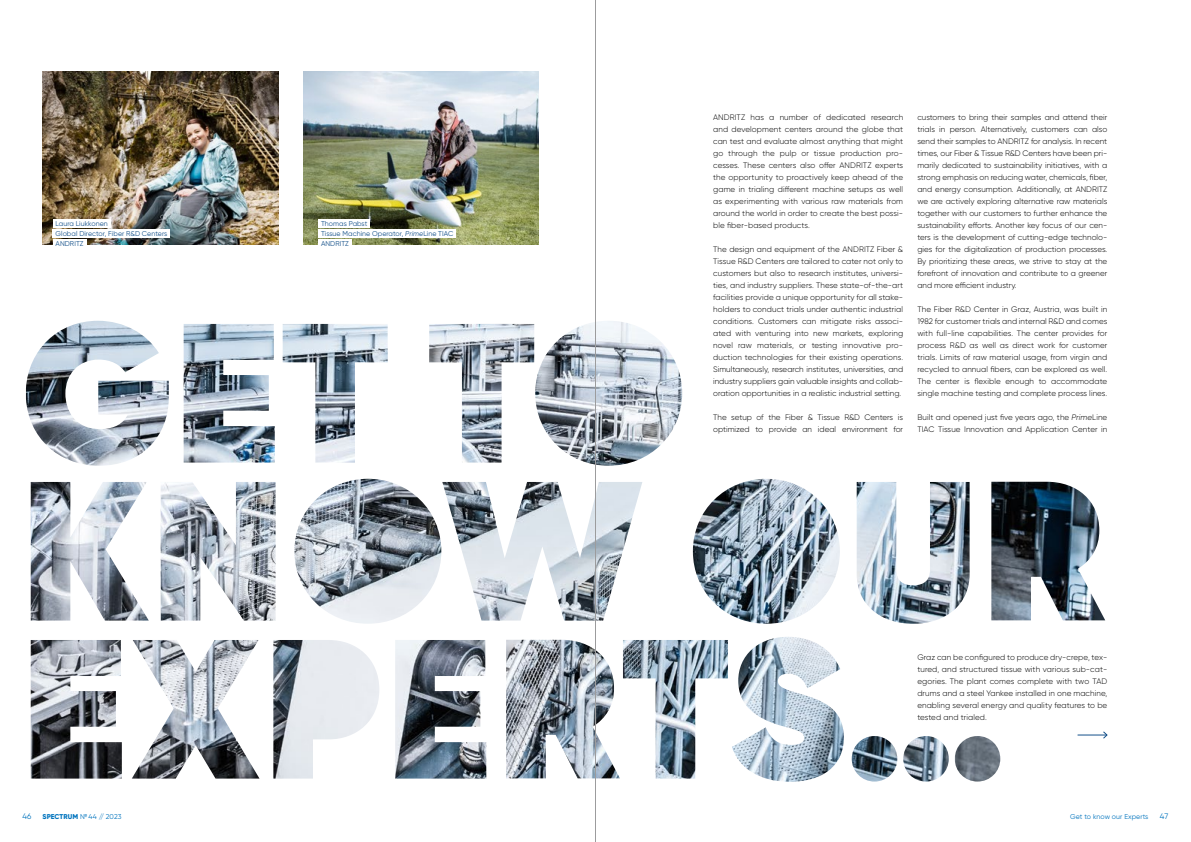
<style>
.page{position:relative;width:1191px;height:842px;background:#fff}
.page>*{position:absolute;margin:0;border:0;box-sizing:border-box;transform-origin:0 0}
.t1{font:300 8px/12px "Gilroy";color:#000;text-align:justify}
.t2{font:8px "Gilroy";color:#0074be}
.t3{font:7px/10px "Gilroy";letter-spacing:.01em;color:#15518a}
.t4{font:7px "Gilroy";letter-spacing:.01em;color:#0074be}
.s1{font-style:italic}
.s2{font-weight:800}
</style>
<div class="page">
<img style="left:26px;top:321px;width:1079px;height:461px">
<hr style="left:1077px;top:735px;width:30px;height:1px;background:#15518a">
<svg style="left:1102px;top:731px;width:5px;height:8px"></svg>
<img style="left:43px;top:72px;width:235px;height:172px">
<img style="left:303px;top:72px;width:236px;height:172px">
<div style="left:53px;top:219px;width:58px;height:9px;background:#fff"></div>
<div style="left:53px;top:229px;width:117px;height:9px;background:#fff"></div>
<div style="left:53px;top:239px;width:33px;height:9px;background:#fff"></div>
<div style="left:318px;top:219px;width:52px;height:9px;background:#fff"></div>
<div style="left:318px;top:229px;width:138px;height:9px;background:#fff"></div>
<div style="left:318px;top:239px;width:34px;height:9px;background:#fff"></div>
<hr style="left:595px;top:0;width:1px;height:842px;background:#9c9c9d">
<p class="t3" style="left:56px;top:218px;width:113px">Laura Liukkonen<br>Global Director, Fiber R&amp;D Centers<br>ANDRITZ</p>
<p class="t3" style="left:321px;top:218px;width:134px">Thomas Pabst<br>Tissue Machine Operator, <span class="s1">Prime</span>Line TIAC<br>ANDRITZ</p>
<p class="t1" style="left:713px;top:111px;width:191px">ANDRITZ has a number of dedicated research and development centers around the globe that can test and evaluate almost anything that might go through the pulp or tissue production pro&shy;cesses. These centers also offer ANDRITZ experts the opportunity to proactively keep ahead of the game in trialing different machine setups as well as experimenting with various raw materials from around the world in order to create the best possi&shy;ble fiber-based products.</p>
<p class="t1" style="left:713px;top:243px;width:191px">The design and equipment of the ANDRITZ Fiber &amp; Tissue R&amp;D Centers are tailored to cater not only to customers but also to research institutes, universi&shy;ties, and industry suppliers. These state-of-the-art facilities provide a unique opportunity for all stake&shy;holders to conduct trials under authentic industrial conditions. Customers can mitigate risks associ&shy;ated with venturing into new markets, exploring novel raw materials, or testing innovative pro&shy;duction technologies for their existing operations.<br>Simultaneously, research institutes, universities, and industry suppliers gain valuable insights and collab&shy;oration opportunities in a realistic industrial setting.</p>
<p class="t1" style="left:713px;top:411px;width:191px">The setup of the Fiber &amp; Tissue R&amp;D Centers is optimized to provide an ideal environment for</p>
<p class="t1" style="left:917px;top:111px;width:191px">customers to bring their samples and attend their trials in person. Alternatively, customers can also send their samples to ANDRITZ for analysis. In recent times, our Fiber &amp; Tissue R&amp;D Centers have been pri&shy;marily dedicated to sustainability initiatives, with a strong emphasis on reducing water, chemicals, fiber, and energy consumption. Additionally, at ANDRITZ we are actively exploring alternative raw materials together with our customers to further enhance the sustainability efforts. Another key focus of our cen&shy;ters is the development of cutting-edge technolo&shy;gies for the digitalization of production processes.<br>By prioritizing these areas, we strive to stay at the forefront of innovation and contribute to a greener and more efficient industry.</p>
<p class="t1" style="left:917px;top:303px;width:191px">The Fiber R&amp;D Center in Graz, Austria, was built in 1982 for customer trials and internal R&amp;D and comes with full-line capabilities. The center provides for process R&amp;D as well as direct work for customer trials. Limits of raw material usage, from virgin and recycled to annual fibers, can be explored as well.<br>The center is flexible enough to accommodate single machine testing and complete process lines.</p>
<p class="t1" style="left:917px;top:411px;width:191px">Built and opened just five years ago, the <span class="s1">Prime</span>Line<br>TIAC Tissue Innovation and Application Center in</p>
<p class="t1" style="left:917px;top:651px;width:191px">Graz can be configured to produce dry-crepe, tex&shy;tured, and structured tissue with various sub-cat&shy;egories. The plant comes complete with two TAD drums and a steel Yankee installed in one machine, enabling several energy and quality features to be tested and trialed.</p>
<p class="t2" style="left:22px;top:812px;width:11px">46</p>
<p class="t4" style="left:43px;top:812px;width:80px"><span class="s2">SPECTRUM</span> № 44 // 2023</p>
<p class="t4" style="left:1070px;top:812px;width:80px">Get to know our Experts</p>
<p class="t2" style="left:1159px;top:812px;width:10px">47</p>
</div>
